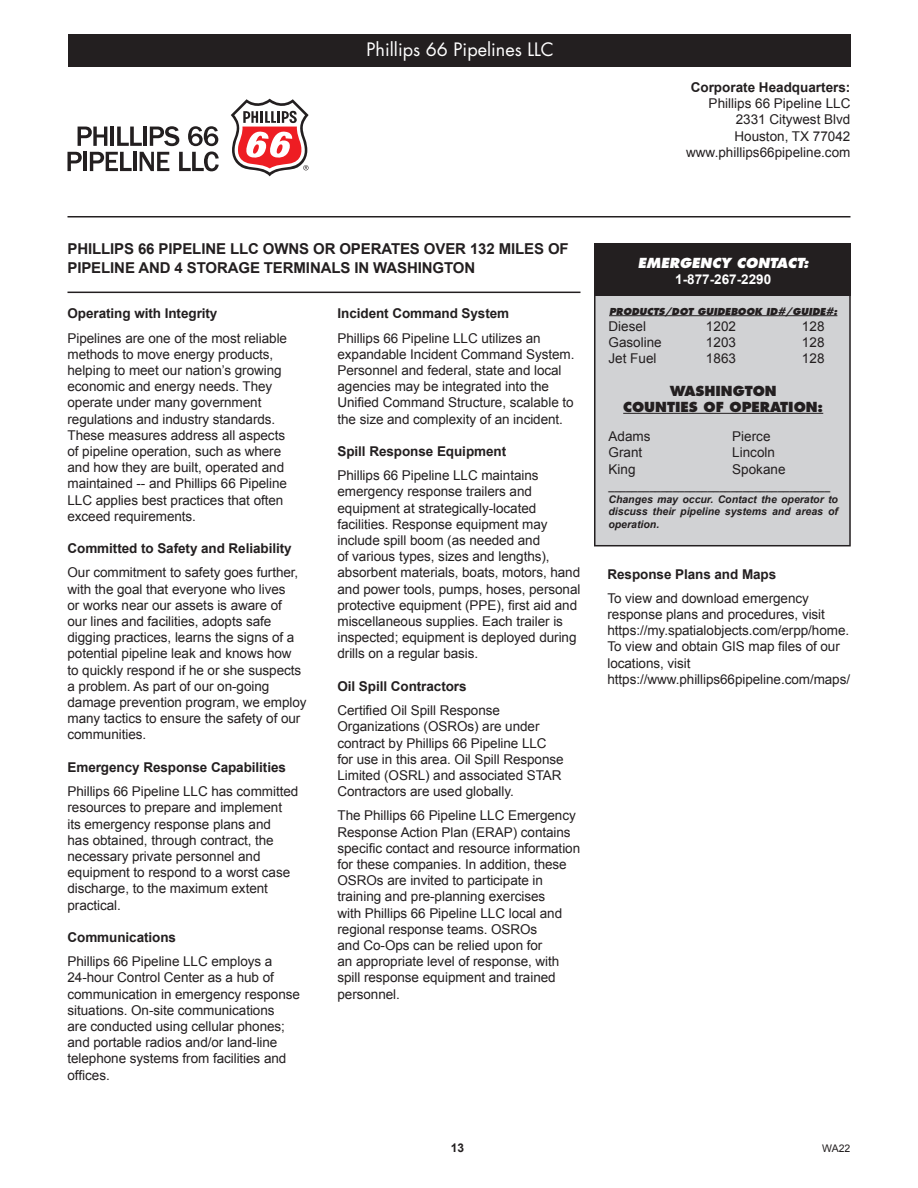
<style>
.page{position:relative;width:918px;height:1188px;background:#fff}
.page>*{position:absolute;margin:0;border:0;box-sizing:border-box;transform-origin:0 0}
.t1{font:18px "Futura";color:#fff}
.t2{font:700 15px/18.8px "Arial";letter-spacing:-.01em;color:#231f20}
.t3{font:13.5px/16.2px "Arial";letter-spacing:-.005em;color:#231f20}
.t4{font:700 13.5px "Arial";letter-spacing:-.005em;color:#231f20}
.t5{font:800 13.5px "Futura";color:#231f20}
.t6{font:italic 800 13.5px "Futura";color:#fff}
.t7{font:700 13.5px "Arial";color:#fff}
.t8{font:700 12px "Arial";color:#231f20}
.t9{font:italic 700 10.5px/12.6px "Arial";color:#231f20;text-align:justify}
.t10{font:10.5px "Arial";color:#231f20}
.t11{font:italic 800 9.3px "Futura";color:#231f20}
</style>
<div class="page">
<div style="left:68px;top:34px;width:782px;height:32px;background:#231f20"></div>
<hr style="left:68px;top:216px;width:782px;height:2px;background:#231f20">
<div style="left:595px;top:244px;width:255px;height:302px;background:#d1d2d4"></div>
<div style="left:594px;top:243px;width:257px;height:303px;border:2px solid #231f20"></div>
<div style="left:594px;top:244px;width:257px;height:52px;background:#231f20"></div>
<hr style="left:609px;top:315px;width:228px;height:1px;background:#231f20">
<hr style="left:623px;top:413px;width:200px;height:1px;background:#231f20">
<hr style="left:68px;top:292px;width:512px;height:1px;background:#231f20">
<svg style="left:231px;top:98px;width:78px;height:79px"></svg>
<svg style="left:68px;top:126px;width:151px;height:45px"></svg>
<p class="t1" style="left:367px;top:38px;width:189px">Phillips 66 Pipelines LLC</p>
<p class="t4" style="left:691px;top:78px;width:161px">Corporate Headquarters:</p>
<p class="t3" style="left:709px;top:95px;width:143px">Phillips 66 Pipeline LLC</p>
<p class="t3" style="left:736px;top:112px;width:116px">2331 Citywest Blvd</p>
<p class="t3" style="left:734px;top:128px;width:118px">Houston, TX 77042</p>
<p class="t3" style="left:686px;top:144px;width:166px">www.phillips66pipeline.com</p>
<p class="t2" style="left:68px;top:240px;width:503px">PHILLIPS 66 PIPELINE LLC OWNS OR OPERATES OVER 132 MILES OF<br>PIPELINE AND 4 STORAGE TERMINALS IN WASHINGTON</p>
<p class="t4" style="left:68px;top:305px;width:151px">Operating with Integrity</p>
<p class="t3" style="left:68px;top:330px;width:221px">Pipelines are one of the most reliable methods to move energy products, helping to meet our nation’s growing economic and energy needs. They operate under many government regulations and industry standards.<br>These measures address all aspects of pipeline operation, such as where and how they are built, operated and maintained -- and Phillips 66 Pipeline LLC applies best practices that often exceed requirements.</p>
<p class="t4" style="left:68px;top:540px;width:226px">Committed to Safety and Reliability</p>
<p class="t3" style="left:68px;top:565px;width:241px">Our commitment to safety goes further, with the goal that everyone who lives<br>or works near our assets is aware of<br>our lines and facilities, adopts safe digging practices, learns the signs of a potential pipeline leak and knows how<br>to quickly respond if he or she suspects a problem. As part of our on-going damage prevention program, we employ many tactics to ensure the safety of our communities.</p>
<p class="t4" style="left:68px;top:758px;width:220px">Emergency Response Capabilities</p>
<p class="t3" style="left:68px;top:783px;width:232px">Phillips 66 Pipeline LLC has committed resources to prepare and implement its emergency response plans and<br>has obtained, through contract, the necessary private personnel and equipment to respond to a worst case discharge, to the maximum extent practical.</p>
<p class="t4" style="left:68px;top:928px;width:110px">Communications</p>
<p class="t3" style="left:68px;top:954px;width:234px">Phillips 66 Pipeline LLC employs a 24-hour Control Center as a hub of communication in emergency response situations. On-site communications<br>are conducted using cellular phones; and portable radios and/or land-line telephone systems from facilities and offices.</p>
<p class="t4" style="left:337px;top:305px;width:173px">Incident Command System</p>
<p class="t3" style="left:337px;top:330px;width:239px">Phillips 66 Pipeline LLC utilizes an expandable Incident Command System.<br>Personnel and federal, state and local agencies may be integrated into the Unified Command Structure, scalable to the size and complexity of an incident.</p>
<p class="t4" style="left:337px;top:442px;width:170px">Spill Response Equipment</p>
<p class="t3" style="left:337px;top:468px;width:244px">Phillips 66 Pipeline LLC maintains emergency response trailers and equipment at strategically-located facilities. Response equipment may include spill boom (as needed and<br>of various types, sizes and lengths), absorbent materials, boats, motors, hand and power tools, pumps, hoses, personal protective equipment (PPE), first aid and miscellaneous supplies. Each trailer is inspected; equipment is deployed during drills on a regular basis.</p>
<p class="t4" style="left:337px;top:677px;width:131px">Oil Spill Contractors</p>
<p class="t3" style="left:337px;top:702px;width:228px">Certified Oil Spill Response Organizations (OSROs) are under contract by Phillips 66 Pipeline LLC for use in this area. Oil Spill Response Limited (OSRL) and associated STAR Contractors are used globally.</p>
<p class="t3" style="left:337px;top:808px;width:244px">The Phillips 66 Pipeline LLC Emergency Response Action Plan (ERAP) contains specific contact and resource information for these companies. In addition, these OSROs are invited to participate in training and pre-planning exercises<br>with Phillips 66 Pipeline LLC local and regional response teams. OSROs<br>and Co-Ops can be relied upon for<br>an appropriate level of response, with spill response equipment and trained personnel.</p>
<p class="t6" style="left:638px;top:254px;width:172px">EMERGENCY CONTACT:</p>
<p class="t7" style="left:675px;top:271px;width:98px">1-877-267-2290</p>
<p class="t11" style="left:609px;top:305px;width:230px">PRODUCTS/DOT GUIDEBOOK ID#/GUIDE#:</p>
<p class="t3" style="left:608px;top:318px;width:39px">Diesel</p>
<p class="t3" style="left:706px;top:318px;width:32px">1202</p>
<p class="t3" style="left:802px;top:318px;width:24px">128</p>
<p class="t3" style="left:608px;top:334px;width:55px">Gasoline</p>
<p class="t3" style="left:706px;top:334px;width:32px">1203</p>
<p class="t3" style="left:802px;top:334px;width:24px">128</p>
<p class="t3" style="left:608px;top:351px;width:50px">Jet Fuel</p>
<p class="t3" style="left:706px;top:351px;width:32px">1863</p>
<p class="t3" style="left:802px;top:351px;width:24px">128</p>
<p class="t5" style="left:670px;top:382px;width:109px">WASHINGTON</p>
<p class="t5" style="left:623px;top:398px;width:202px">COUNTIES OF OPERATION:</p>
<p class="t3" style="left:608px;top:428px;width:44px">Adams</p>
<p class="t3" style="left:608px;top:445px;width:35px">Grant</p>
<p class="t3" style="left:608px;top:461px;width:29px">King</p>
<p class="t3" style="left:732px;top:428px;width:40px">Pierce</p>
<p class="t3" style="left:732px;top:445px;width:44px">Lincoln</p>
<p class="t3" style="left:732px;top:461px;width:55px">Spokane</p>
<p class="t9" style="left:608px;top:480px;width:223px">______________________________________</p>
<p class="t9" style="left:608px;top:493px;width:231px">Changes may occur. Contact the operator to discuss their pipeline systems and areas of operation.</p>
<p class="t4" style="left:608px;top:565px;width:170px">Response Plans and Maps</p>
<p class="t3" style="left:608px;top:590px;width:203px">To view and download emergency</p>
<p class="t3" style="left:608px;top:606px;width:219px">response plans and procedures, visit</p>
<p class="t3" style="left:608px;top:623px;width:244px">https://my.spatialobjects.com/erpp/home.<br>To view and obtain GIS map files of our locations, visit https://www.phillips66pipeline.com/maps/</p>
<p class="t8" style="left:451px;top:1140px;width:15px">13</p>
<p class="t10" style="left:822px;top:1141px;width:30px">WA22</p>
</div>
